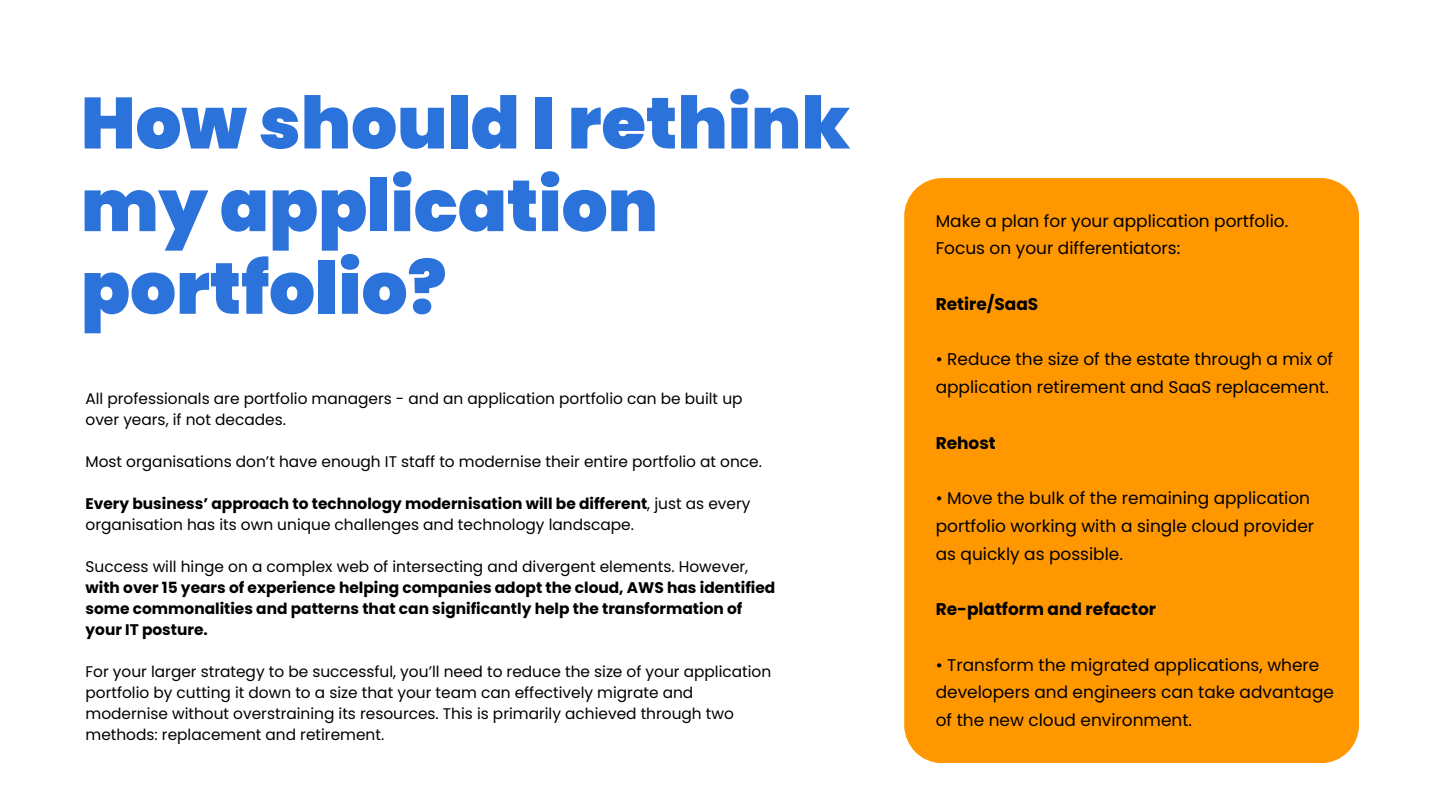
<style>
.page{position:relative;width:1440px;height:810px;background:#fff}
.page>*{position:absolute;margin:0;border:0;box-sizing:border-box;transform-origin:0 0}
.t1{font:900 72.2px/82.6px "Poppins";color:#2c72db}
.t2{font:17px/27.8px "Poppins";color:#000}
.t3{font:700 17px "Poppins";color:#000}
.t4{font:15.4px/21px "Poppins";color:#000}
.t5{font:700 15.4px/21px "Poppins";color:#000}
.s1{font-weight:700}
.s2{font-weight:400}
</style>
<div class="page">
<div style="left:904px;top:178px;width:455px;height:585px;background:#ff9800"></div>
<h1 class="t1" style="left:81px;top:82px;width:771px">How should I rethink my application portfolio?</h1>
<p class="t4" style="left:86px;top:388px;width:659px">All professionals are portfolio managers - and an application portfolio can be built up over years, if not decades.</p>
<h2 class="t4" style="left:86px;top:451px;width:678px">Most organisations don’t have enough IT staff to modernise their entire portfolio at once.</h2>
<p class="t4" style="left:86px;top:493px;width:666px"><span class="s1">Every business’ approach to technology modernisation will be different</span>, just as every organisation has its own unique challenges and technology landscape.</p>
<h2 class="t5" style="left:86px;top:556px;width:691px"><span class="s2">Success will hinge on a complex web of intersecting and divergent elements. However, </span>with over 15 years of experience helping companies adopt the cloud, AWS has identified some commonalities and patterns that can significantly help the transformation of your IT posture.</h2>
<p class="t4" style="left:86px;top:661px;width:687px">For your larger strategy to be successful, you’ll need to reduce the size of your application portfolio by cutting it down to a size that your team can effectively migrate and modernise without overstraining its resources. This is primarily achieved through two methods: replacement and retirement.</p>
<p class="t2" style="left:936px;top:207px;width:354px">Make a plan for your application portfolio.<br>Focus on your differentiators:</p>
<p class="t3" style="left:936px;top:292px;width:104px">Retire/SaaS</p>
<p class="t2" style="left:936px;top:345px;width:399px">• Reduce the size of the estate through a mix of application retirement and SaaS replacement.</p>
<p class="t3" style="left:936px;top:431px;width:62px">Rehost</p>
<p class="t2" style="left:936px;top:484px;width:380px">• Move the bulk of the remaining application portfolio working with a single cloud provider as quickly as possible.</p>
<p class="t3" style="left:936px;top:597px;width:222px">Re-platform and refactor</p>
<h2 class="t2" style="left:936px;top:651px;width:400px">• Transform the migrated applications, where developers and engineers can take advantage of the new cloud environment.</h2>
</div>
